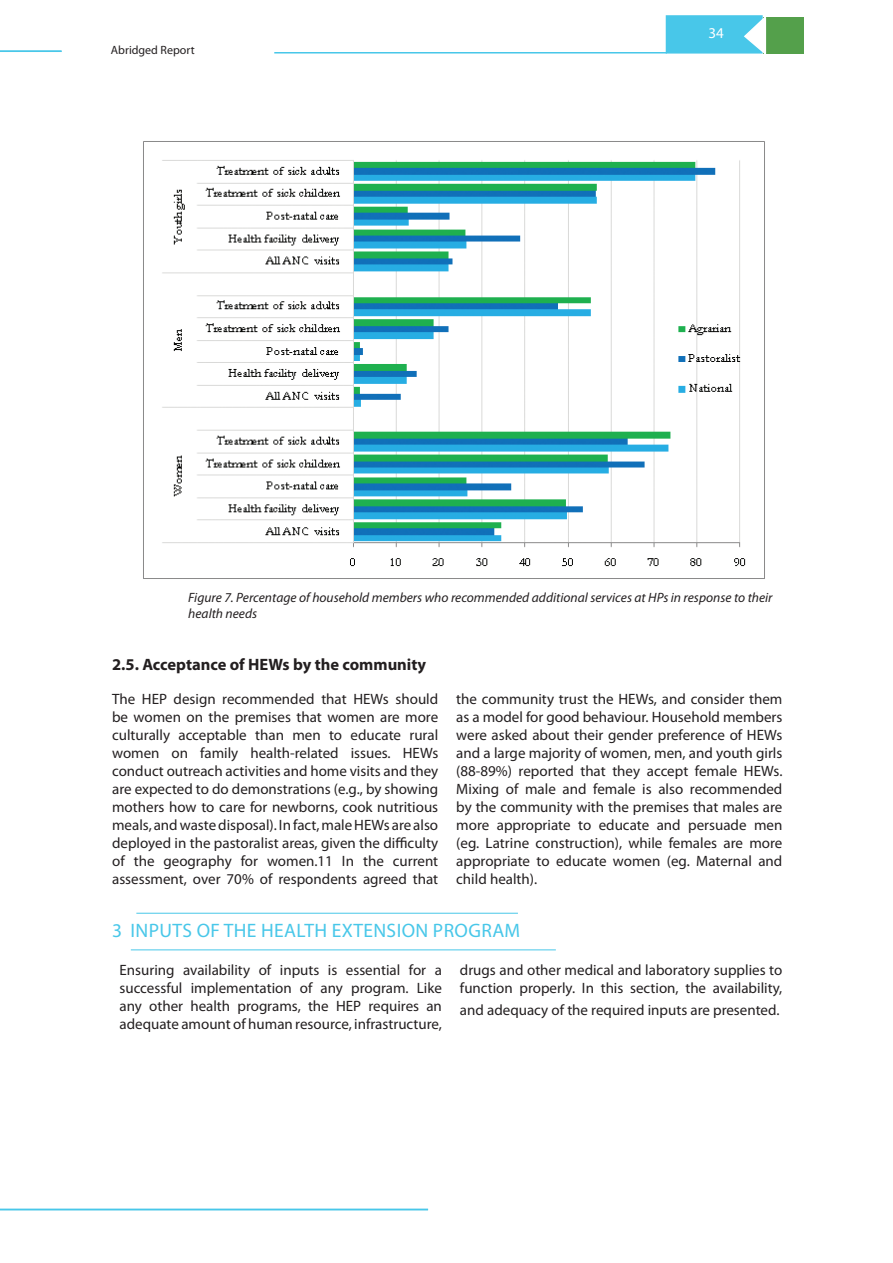
<style>
.page{position:relative;width:893px;height:1263px;background:#fff}
.page>*{position:absolute;margin:0;border:0;box-sizing:border-box;transform-origin:0 0}
.t1{font:19.5px "Myriad Pro";letter-spacing:.02em;color:#48c7e9}
.t2{font:700 16.5px "Myriad Pro";color:#231f20}
.t3{font:15px/18px "Myriad Pro";color:#231f20;text-align:justify}
.t4{font:15px "Myriad Pro";color:#fff}
.t5{font:italic 13.5px/16.2px "Myriad Pro";color:#231f20}
.t6{font:12px "Myriad Pro";color:#231f20}
</style>
<div class="page">
<div style="left:763px;top:17px;width:40px;height:37px;background:#54a04b"></div>
<div style="left:666px;top:15px;width:97px;height:39px;background:#48c7e9;border:2px solid #48c7e9"></div>
<svg style="left:743px;top:15px;width:24px;height:39px"></svg>
<hr style="left:274px;top:52px;width:393px;height:2px;background:#48c7e9">
<hr style="left:0;top:51px;width:62px;height:1px;background:#48c7e9">
<hr style="left:0;top:1209px;width:428px;height:1px;background:#48c7e9">
<hr style="left:136px;top:913px;width:382px;height:1px;background:#48c7e9">
<hr style="left:131px;top:949px;width:425px;height:1px;background:#48c7e9">
<img style="left:143px;top:141px;width:622px;height:438px">
<p class="t6" style="left:111px;top:42px;width:85px">Abridged Report</p>
<p class="t4" style="left:708px;top:24px;width:17px">34</p>
<p class="t5" style="left:188px;top:589px;width:586px">Figure 7. Percentage of household members who recommended additional services at HPs in response to their health needs</p>
<p class="t2" style="left:112px;top:654px;width:316px">2.5. Acceptance of HEWs by the community</p>
<p class="t3" style="left:112px;top:689px;width:328px">The HEP design recommended that HEWs should be women on the premises that women are more culturally acceptable than men to educate rural women on family health-related issues. HEWs conduct outreach activities and home visits and they are expected to do demonstrations (e.g., by showing mothers how to care for newborns, cook nutritious meals, and waste disposal). In fact, male HEWs are also deployed in the pastoralist areas, given the difficulty of the geography for women.11 In the current assessment, over 70% of respondents agreed that</p>
<p class="t3" style="left:456px;top:689px;width:328px">the community trust the HEWs, and consider them as a model for good behaviour. Household members were asked about their gender preference of HEWs and a large majority of women, men, and youth girls (88-89%) reported that they accept female HEWs.<br>Mixing of male and female is also recommended by the community with the premises that males are more appropriate to educate and persuade men (eg. Latrine construction), while females are more appropriate to educate women (eg. Maternal and child health).</p>
<p class="t1" style="left:112px;top:919px;width:410px">3 INPUTS OF THE HEALTH EXTENSION PROGRAM</p>
<p class="t3" style="left:119px;top:961px;width:324px">Ensuring availability of inputs is essential for a successful implementation of any program. Like any other health programs, the HEP requires an adequate amount of human resource, infrastructure,</p>
<p class="t3" style="left:460px;top:961px;width:324px">drugs and other medical and laboratory supplies to function properly. In this section, the availability,</p>
<p class="t3" style="left:460px;top:1000px;width:321px">and adequacy of the required inputs are presented.</p>
</div>
